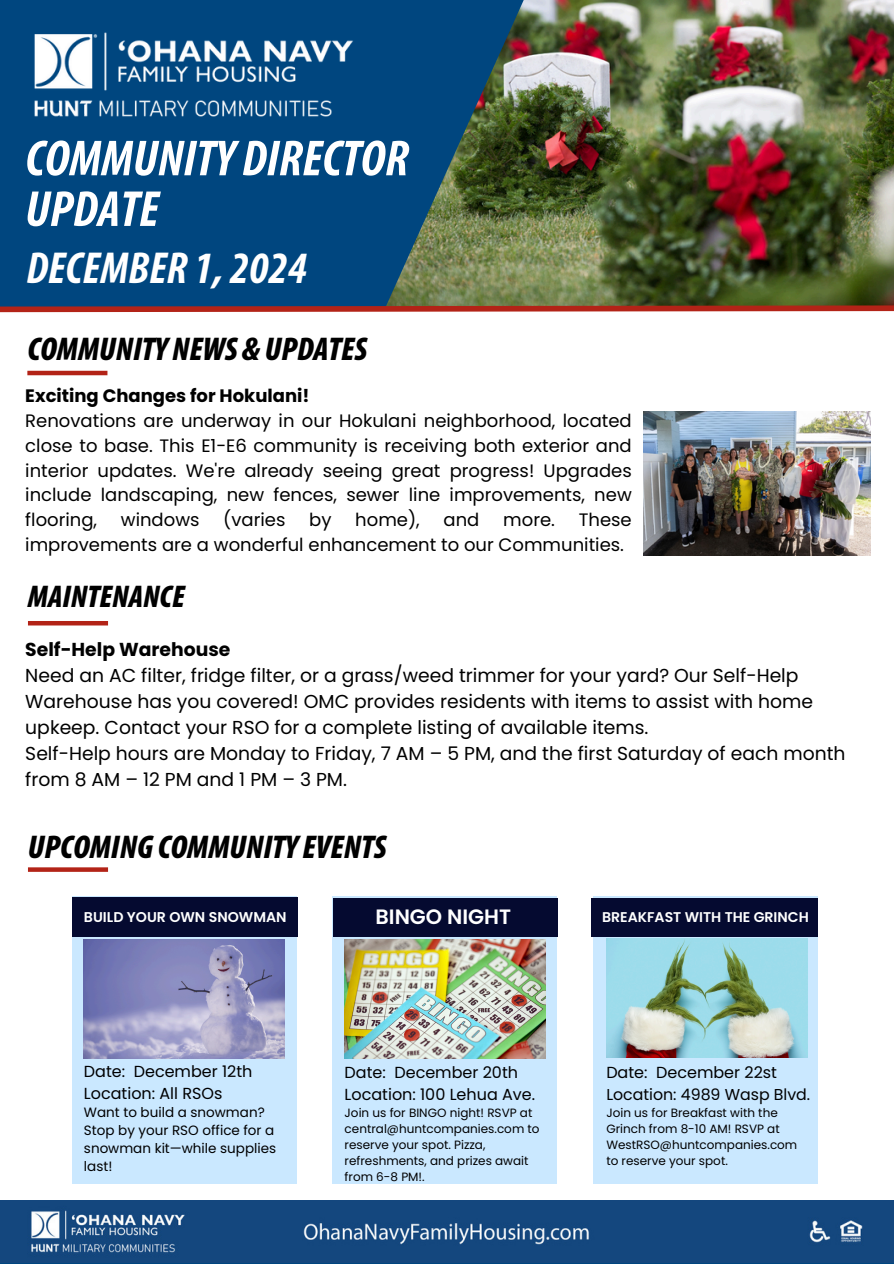
<style>
.page{position:relative;width:894px;height:1264px;background:#fff}
.page>*{position:absolute;margin:0;border:0;box-sizing:border-box;transform-origin:0 0}
.t1{font:italic 700 condensed 51px/50.7px "Myriad Pro";color:#fff}
.t2{font:italic 700 condensed 45px "Myriad Pro";color:#fff}
.t3{font:italic 900 condensed 33px "Myriad Pro";color:#000}
.t4{font:italic 900 condensed 31.5px "Myriad Pro";color:#000}
.t5{font:600 20.7px "Poppins";color:#fff}
.t6{font:18.75px/25.8px "Poppins";color:#000}
.t7{font:18px/24.8px "Poppins";color:#000}
.t8{font:16.05px "Poppins";color:#000}
.t9{font:15.75px "Poppins";color:#000}
.t10{font:600 14.1px "Poppins";color:#fff}
.t11{font:13.5px/18px "Poppins";color:#000}
.t12{font:12px/16px "Poppins";color:#000}
.s1{font-weight:700}
</style>
<div class="page">
<img style="left:560px;top:0;width:333px;height:302px">
<svg style="left:0;top:0;width:560px;height:302px;background:#1d5270"></svg>
<svg style="left:0;top:302px;width:893px;height:11px;background:#8c514b"></svg>
<hr style="left:27px;top:371px;width:80px;height:4px;background:#b32317">
<img style="left:0;top:1200px;width:893px;height:62px">
<svg style="left:28px;top:867px;width:80px;height:4px"></svg>
<div style="left:72px;top:896px;width:225px;height:288px;background:#cae8ff"></div>
<div style="left:332px;top:896px;width:225px;height:288px;background:#cae8ff"></div>
<div style="left:593px;top:896px;width:224px;height:288px;background:#cae8ff"></div>
<img style="left:84px;top:939px;width:200px;height:119px">
<img style="left:344px;top:939px;width:201px;height:119px">
<img style="left:606px;top:938px;width:200px;height:119px">
<div style="left:72px;top:896px;width:226px;height:40px;background:#050a30"></div>
<div style="left:332px;top:897px;width:225px;height:39px;background:#050a30"></div>
<div style="left:591px;top:897px;width:226px;height:39px;background:#050a30"></div>
<hr style="left:28px;top:621px;width:80px;height:4px;background:#b32317">
<img style="left:0;top:0;width:387px;height:148px">
<img style="left:643px;top:411px;width:227px;height:144px">
<h1 class="t1" style="left:25px;top:137px;width:385px">COMMUNITY DIRECTOR<br>UPDATE</h1>
<h4 class="t2" style="left:27px;top:249px;width:282px">DECEMBER 1, 2024</h4>
<p class="t3" style="left:27px;top:335px;width:341px">COMMUNITY NEWS &amp; UPDATES</p>
<p class="t7" style="left:25px;top:383px;width:607px"><span class="s1">Exciting Changes for Hokulani!<br></span>Renovations are underway in our Hokulani neighborhood, located close to base. This E1-E6 community is receiving both exterior and interior updates. We're already seeing great progress! Upgrades include landscaping, new fences, sewer line improvements, new flooring,</p>
<p class="t7" style="left:121px;top:507px;width:80px">windows</p>
<p class="t7" style="left:223px;top:507px;width:64px">(varies</p>
<p class="t7" style="left:309px;top:507px;width:24px">by</p>
<p class="t7" style="left:355px;top:507px;width:66px">home),</p>
<p class="t7" style="left:443px;top:507px;width:37px">and</p>
<p class="t7" style="left:503px;top:507px;width:53px">more.</p>
<p class="t7" style="left:25px;top:507px;width:607px;text-indent:553px">These improvements are a wonderful enhancement to our Communities.</p>
<p class="t4" style="left:28px;top:583px;width:158px">MAINTENANCE</p>
<p class="t6" style="left:25px;top:636px;width:821px"><span class="s1">Self-Help Warehouse<br></span>Need an AC filter, fridge filter, or a grass/weed trimmer for your yard? Our Self-Help Warehouse has you covered! OMC provides residents with items to assist with home upkeep. Contact your RSO for a complete listing of available items.<br>Self-Help hours are Monday to Friday, 7 AM – 5 PM, and the first Saturday of each month from 8 AM – 12 PM and 1 PM – 3 PM.</p>
<h2 class="t3" style="left:28px;top:833px;width:360px">UPCOMING COMMUNITY EVENTS</h2>
<h6 class="t10" style="left:84px;top:907px;width:204px">BUILD YOUR OWN SNOWMAN</h6>
<h3 class="t5" style="left:375px;top:902px;width:137px">BINGO NIGHT</h3>
<p class="t10" style="left:602px;top:907px;width:208px">BREAKFAST WITH THE GRINCH</p>
<p class="t8" style="left:84px;top:1060px;width:170px">Date: December 12th</p>
<h5 class="t8" style="left:84px;top:1081px;width:140px">Location: All RSOs</h5>
<h3 class="t11" style="left:84px;top:1102px;width:194px">Want to build a snowman?<br>Stop by your RSO office for a snowman kit—while supplies last!</h3>
<p class="t8" style="left:344px;top:1060px;width:175px">Date: December 20th</p>
<p class="t8" style="left:344px;top:1082px;width:192px">Location: 100 Lehua Ave.</p>
<p class="t12" style="left:344px;top:1104px;width:196px">Join us for BINGO night! RSVP at central@huntcompanies.com to reserve your spot. Pizza, refreshments, and prizes await from 6-8 PM!.</p>
<p class="t8" style="left:606px;top:1060px;width:172px">Date: December 22st</p>
<p class="t9" style="left:606px;top:1082px;width:205px">Location: 4989 Wasp Blvd.</p>
<p class="t12" style="left:606px;top:1104px;width:192px">Join us for Breakfast with the<br>Grinch from 8-10 AM! RSVP at<br>WestRSO@huntcompanies.com to reserve your spot.</p>
</div>
